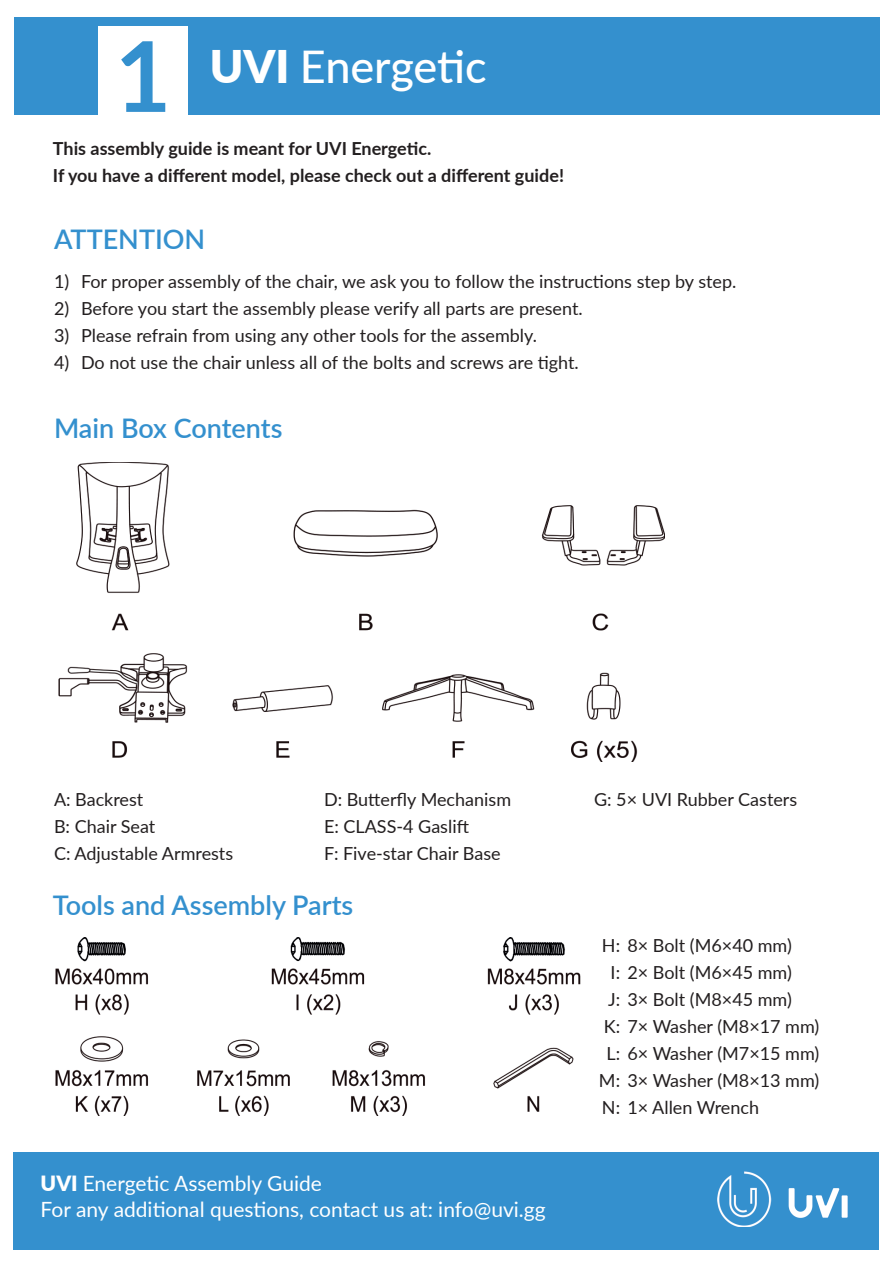
<style>
.page{position:relative;width:893px;height:1263px;background:#fff}
.page>*{position:absolute;margin:0;border:0;box-sizing:border-box;transform-origin:0 0}
.t1{font:700 97.5px "Lato";color:#3490ce}
.t2{font:500 45px "Lato";letter-spacing:-.005em;color:#fff}
.t3{font:600 27px "Lato";color:#3490ce}
.t4{font:21px/25.2px "Lato";color:#fff}
.t5{font:18px "Lato";color:#231f20}
.t6{font:700 18px/27px "Lato";color:#231f20}
.s1{font-weight:900}
</style>
<div class="page">
<img style="left:59px;top:462px;width:606px;height:300px">
<img style="left:56px;top:937px;width:524px;height:179px">
<div style="left:14px;top:1152px;width:865px;height:97px;background:#3490ce"></div>
<img style="left:717px;top:1171px;width:130px;height:56px">
<div style="left:14px;top:17px;width:866px;height:98px;background:#3490ce"></div>
<div style="left:98px;top:26px;width:90px;height:89px;background:#fff"></div>
<h1 class="t1" style="left:115px;top:5px;width:58px">1</h1>
<h2 class="t2" style="left:210px;top:34px;width:278px"><span class="s1">UVI</span> Energetic</h2>
<p class="t6" style="left:53px;top:134px;width:513px">This assembly guide is meant for UVI Energetic.<br>If you have a different model, please check out a different guide!</p>
<h3 class="t3" style="left:54px;top:220px;width:153px">ATTENTION</h3>
<p class="t5" style="left:54px;top:268px;width:684px">1) For proper assembly of the chair, we ask you to follow the instructions step by step.</p>
<p class="t5" style="left:54px;top:295px;width:530px">2) Before you start the assembly please verify all parts are present.</p>
<p class="t5" style="left:54px;top:322px;width:485px">3) Please refrain from using any other tools for the assembly.</p>
<p class="t5" style="left:54px;top:349px;width:526px">4) Do not use the chair unless all of the bolts and screws are tight.</p>
<h3 class="t3" style="left:54px;top:409px;width:230px">Main Box Contents</h3>
<p class="t5" style="left:54px;top:786px;width:91px">A: Backrest</p>
<p class="t5" style="left:324px;top:786px;width:189px">D: Butterfly Mechanism</p>
<p class="t5" style="left:594px;top:786px;width:205px">G: 5× UVI Rubber Casters</p>
<p class="t5" style="left:54px;top:813px;width:103px">B: Chair Seat</p>
<p class="t5" style="left:324px;top:813px;width:146px">E: CLASS-4 Gaslift</p>
<p class="t5" style="left:54px;top:840px;width:181px">C: Adjustable Armrests</p>
<p class="t5" style="left:324px;top:840px;width:178px">F: Five-star Chair Base</p>
<h3 class="t3" style="left:53px;top:885px;width:302px">Tools and Assembly Parts</h3>
<p class="t4" style="left:41px;top:1170px;width:507px"><span class="s1">UVI</span> Energetic Assembly Guide<br>For any additional questions, contact us at: info@uvi.gg</p>
<p class="t5" style="left:602px;top:932px;width:191px">H: 8× Bolt (M6×40 mm)</p>
<p class="t5" style="left:611px;top:959px;width:183px">I: 2× Bolt (M6×45 mm)</p>
<p class="t5" style="left:608px;top:986px;width:185px">J: 3× Bolt (M8×45 mm)</p>
<p class="t5" style="left:604px;top:1013px;width:217px">K: 7× Washer (M8×17 mm)</p>
<p class="t5" style="left:606px;top:1040px;width:214px">L: 6× Washer (M7×15 mm)</p>
<p class="t5" style="left:599px;top:1067px;width:222px">M: 3× Washer (M8×13 mm)</p>
<p class="t5" style="left:602px;top:1094px;width:159px">N: 1× Allen Wrench</p>
</div>
